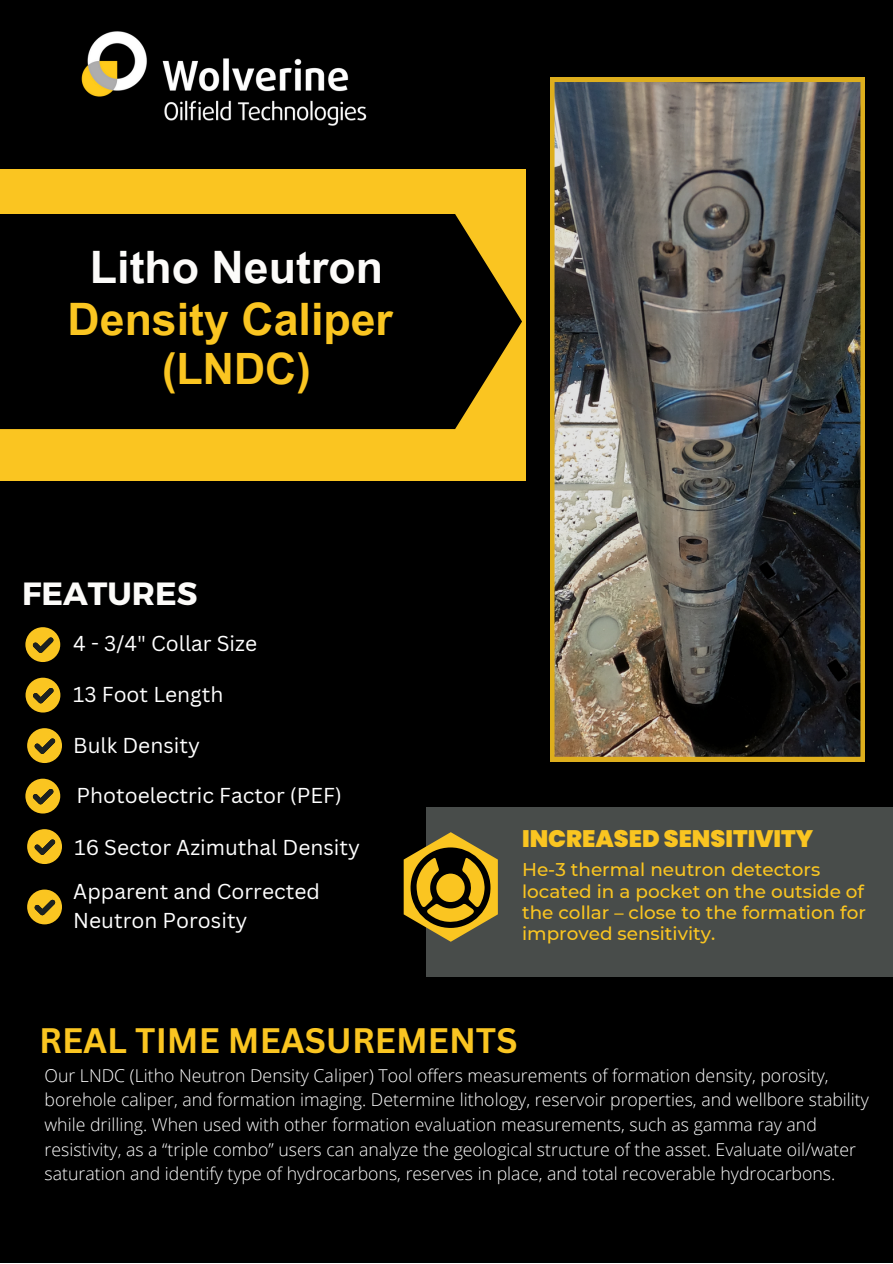
<style>
.page{position:relative;width:893px;height:1264px;background:#fff}
.page>*{position:absolute;margin:0;border:0;box-sizing:border-box;transform-origin:0 0}
.t1{font:700 44.7px/51.8px "Arial MT Pro";color:#fac521;text-align:center}
.t2{font:700 43.2px "Arial MT Pro";color:#fac521}
.t3{font:700 34.5px "Canva Sans";color:#fac521}
.t4{font:700 32.1px "Montserrat";color:#fcfbf9}
.t5{font:900 23.85px "Poppins";color:#fac521}
.t6{font:21px/29.2px "Canva Sans";color:#fff}
.t7{font:500 18.45px/21.3px "Montserrat";color:#fac521}
.t8{font:300 17.7px/24.6px "Open Sans";color:#fff}
.s1{color:#fcfbf9}
</style>
<div class="page">
<div style="left:0;top:0;width:892px;height:1262px;background:#000"></div>
<div style="left:425px;top:807px;width:467px;height:169px;background:#484c4a"></div>
<div style="left:0;top:169px;width:525px;height:312px;background:#fac521"></div>
<div style="left:0;top:214px;width:522px;height:215px;background:#000"></div>
<svg style="left:25px;top:627px;width:35px;height:35px"></svg>
<svg style="left:403px;top:832px;width:95px;height:109px"></svg>
<img style="left:550px;top:77px;width:314px;height:684px">
<svg style="left:26px;top:677px;width:34px;height:35px"></svg>
<svg style="left:27px;top:728px;width:35px;height:35px"></svg>
<svg style="left:25px;top:778px;width:35px;height:35px"></svg>
<svg style="left:27px;top:829px;width:35px;height:35px"></svg>
<svg style="left:27px;top:889px;width:35px;height:35px"></svg>
<img style="left:81px;top:31px;width:286px;height:95px">
<p class="t1" style="left:67px;top:247px;width:327px"><span class="s1">Litho Neutron<br></span>Density Caliper</p>
<p class="t2" style="left:162px;top:352px;width:150px">(LNDC)</p>
<p class="t4" style="left:22px;top:572px;width:177px">FEATURES</p>
<p class="t6" style="left:73px;top:628px;width:185px">4 - 3/4" Collar Size</p>
<p class="t6" style="left:73px;top:679px;width:152px">13 Foot Length</p>
<p class="t6" style="left:73px;top:730px;width:128px">Bulk Density</p>
<p class="t6" style="left:76px;top:780px;width:267px">Photoelectric Factor (PEF)</p>
<p class="t6" style="left:74px;top:831px;width:287px">16 Sector Azimuthal Density</p>
<p class="t6" style="left:73px;top:876px;width:248px">Apparent and Corrected<br>Neutron Porosity</p>
<p class="t5" style="left:522px;top:822px;width:293px">INCREASED SENSITIVITY</p>
<p class="t7" style="left:522px;top:859px;width:345px">He-3 thermal neutron detectors located in a pocket on the outside of the collar – close to the formation for improved sensitivity.</p>
<p class="t3" style="left:39px;top:1015px;width:480px">REAL TIME MEASUREMENTS</p>
<p class="t8" style="left:45px;top:1062px;width:825px">Our LNDC (Litho Neutron Density Caliper) Tool offers measurements of formation density, porosity, borehole caliper, and formation imaging. Determine lithology, reservoir properties, and wellbore stability while drilling. When used with other formation evaluation measurements, such as gamma ray and resistivity, as a “triple combo” users can analyze the geological structure of the asset. Evaluate oil/water saturation and identify type of hydrocarbons, reserves in place, and total recoverable hydrocarbons.</p>
</div>
